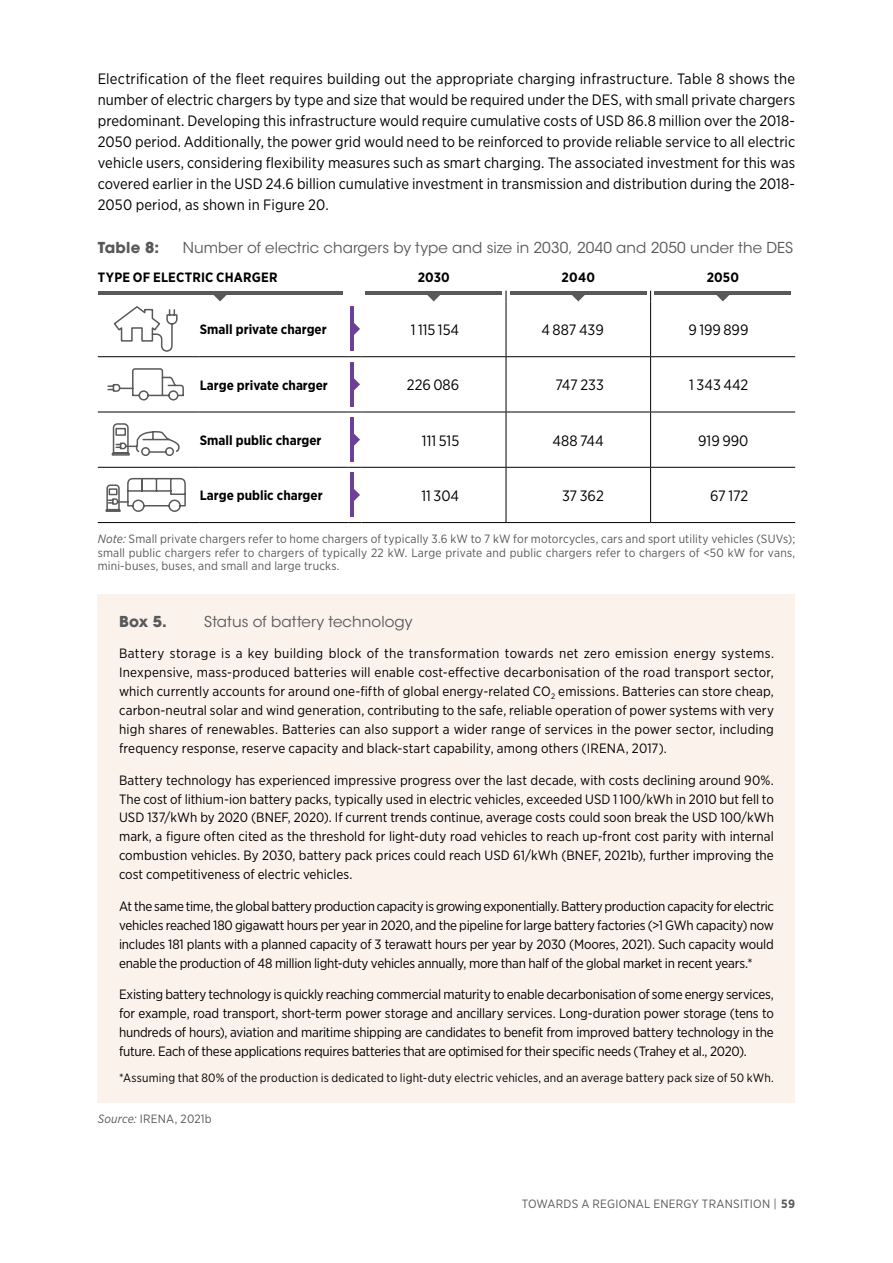
<style>
.page{position:relative;width:893px;height:1263px;background:#fff}
.page>*{position:absolute;margin:0;border:0;box-sizing:border-box;transform-origin:0 0}
.t1{font:15px/21px "Gotham Narrow";color:#000;text-align:justify}
.t2{font:15px "ITC Avant Garde Std";letter-spacing:.005em;color:#58595b}
.t3{font:700 15px "ITC Avant Garde Std";letter-spacing:.015em;color:#58595b}
.t4{font:13.5px/18.9px "Gotham Narrow";letter-spacing:-.015em;color:#000;text-align:justify}
.t5{font:700 13.5px "Gotham Narrow";color:#000}
.t6{font:12px/13.5px "Gotham Narrow";letter-spacing:.015em;color:#58595b;text-align:justify}
.t7{font:12px "Gotham Narrow";letter-spacing:.015em;color:#000}
.s1{font-style:italic}
.s2{font-weight:700}
</style>
<div class="page">
<hr style="left:506px;top:301px;width:1px;height:55px;background:#000">
<hr style="left:650px;top:301px;width:1px;height:55px;background:#000">
<hr style="left:98px;top:356px;width:102px;height:1px;background:#000">
<hr style="left:200px;top:356px;width:149px;height:1px;background:#000">
<svg style="left:349px;top:356px;width:12px;height:1px"></svg>
<hr style="left:361px;top:356px;width:145px;height:1px;background:#000">
<hr style="left:506px;top:356px;width:145px;height:1px;background:#000">
<hr style="left:506px;top:357px;width:1px;height:55px;background:#000">
<hr style="left:651px;top:356px;width:144px;height:1px;background:#000">
<hr style="left:650px;top:357px;width:1px;height:55px;background:#000">
<hr style="left:98px;top:412px;width:102px;height:1px;background:#000">
<hr style="left:200px;top:412px;width:149px;height:1px;background:#000">
<svg style="left:349px;top:412px;width:12px;height:1px"></svg>
<hr style="left:361px;top:412px;width:145px;height:1px;background:#000">
<hr style="left:506px;top:412px;width:145px;height:1px;background:#000">
<hr style="left:506px;top:412px;width:1px;height:55px;background:#000">
<hr style="left:651px;top:412px;width:144px;height:1px;background:#000">
<hr style="left:650px;top:412px;width:1px;height:55px;background:#000">
<hr style="left:98px;top:467px;width:102px;height:1px;background:#000">
<hr style="left:200px;top:467px;width:149px;height:1px;background:#000">
<svg style="left:349px;top:467px;width:12px;height:1px"></svg>
<hr style="left:361px;top:467px;width:145px;height:1px;background:#000">
<hr style="left:506px;top:467px;width:145px;height:1px;background:#000">
<hr style="left:506px;top:468px;width:1px;height:54px;background:#000">
<hr style="left:651px;top:467px;width:144px;height:1px;background:#000">
<hr style="left:650px;top:468px;width:1px;height:54px;background:#000">
<hr style="left:98px;top:522px;width:102px;height:1px;background:#000">
<hr style="left:200px;top:522px;width:149px;height:1px;background:#000">
<svg style="left:349px;top:522px;width:12px;height:1px"></svg>
<hr style="left:361px;top:522px;width:145px;height:1px;background:#000">
<hr style="left:506px;top:522px;width:145px;height:1px;background:#000">
<hr style="left:651px;top:522px;width:144px;height:1px;background:#000">
<svg style="left:214px;top:295px;width:13px;height:6px"></svg>
<hr style="left:98px;top:291px;width:244px;height:4px;background:#58595b">
<svg style="left:427px;top:295px;width:13px;height:6px"></svg>
<hr style="left:366px;top:291px;width:136px;height:4px;background:#58595b">
<svg style="left:572px;top:295px;width:13px;height:6px"></svg>
<hr style="left:510px;top:291px;width:136px;height:4px;background:#58595b">
<svg style="left:716px;top:295px;width:13px;height:6px"></svg>
<hr style="left:655px;top:291px;width:136px;height:4px;background:#58595b">
<svg style="left:113px;top:306px;width:65px;height:46px"></svg>
<svg style="left:354px;top:323px;width:6px;height:12px"></svg>
<hr style="left:350px;top:307px;width:4px;height:44px;background:#6c3f98">
<svg style="left:107px;top:368px;width:77px;height:33px"></svg>
<svg style="left:354px;top:378px;width:6px;height:13px"></svg>
<hr style="left:350px;top:362px;width:4px;height:45px;background:#6c3f98">
<svg style="left:111px;top:423px;width:69px;height:33px"></svg>
<svg style="left:354px;top:433px;width:6px;height:13px"></svg>
<hr style="left:350px;top:417px;width:4px;height:45px;background:#6c3f98">
<svg style="left:105px;top:477px;width:81px;height:35px"></svg>
<svg style="left:354px;top:489px;width:6px;height:12px"></svg>
<hr style="left:350px;top:473px;width:4px;height:44px;background:#6c3f98">
<div style="left:98px;top:594px;width:697px;height:509px;background:#fbf2ec"></div>
<p class="t1" style="left:98px;top:68px;width:699px">Electrification of the fleet requires building out the appropriate charging infrastructure. Table 8 shows the number of electric chargers by type and size that would be required under the DES, with small private chargers predominant. Developing this infrastructure would require cumulative costs of USD 86.8 million over the 2018- 2050 period. Additionally, the power grid would need to be reinforced to provide reliable service to all electric vehicle users, considering flexibility measures such as smart charging. The associated investment for this was covered earlier in the USD 24.6 billion cumulative investment in transmission and distribution during the 2018- 2050 period, as shown in Figure 20.</p>
<p class="t3" style="left:98px;top:237px;width:63px">Table 8:</p>
<p class="t2" style="left:183px;top:238px;width:612px">Number of electric chargers by type and size in 2030, 2040 and 2050 under the DES</p>
<p class="t5" style="left:98px;top:269px;width:181px">TYPE OF ELECTRIC CHARGER</p>
<p class="t5" style="left:418px;top:269px;width:34px">2030</p>
<p class="t5" style="left:562px;top:269px;width:35px">2040</p>
<p class="t5" style="left:707px;top:269px;width:34px">2050</p>
<p class="t5" style="left:200px;top:321px;width:128px">Small private charger</p>
<p class="t1" style="left:411px;top:319px;width:50px">1 115 154</p>
<p class="t1" style="left:541px;top:319px;width:64px">4 887 439</p>
<p class="t1" style="left:688px;top:319px;width:62px">9 199 899</p>
<p class="t5" style="left:200px;top:376px;width:130px">Large private charger</p>
<p class="t1" style="left:407px;top:374px;width:54px">226 086</p>
<p class="t1" style="left:555px;top:374px;width:50px">747 233</p>
<p class="t1" style="left:689px;top:374px;width:61px">1 343 442</p>
<p class="t5" style="left:200px;top:432px;width:123px">Small public charger</p>
<p class="t1" style="left:422px;top:430px;width:39px">111 515</p>
<p class="t1" style="left:552px;top:430px;width:53px">488 744</p>
<p class="t1" style="left:698px;top:430px;width:52px">919 990</p>
<p class="t5" style="left:200px;top:487px;width:124px">Large public charger</p>
<p class="t1" style="left:422px;top:485px;width:39px">11 304</p>
<p class="t1" style="left:562px;top:485px;width:43px">37 362</p>
<p class="t1" style="left:710px;top:485px;width:40px">67 172</p>
<p class="t6" style="left:98px;top:532px;width:699px"><span class="s1">Note:</span> Small private chargers refer to home chargers of typically 3.6 kW to 7 kW for motorcycles, cars and sport utility vehicles (SUVs); small public chargers refer to chargers of typically 22 kW. Large private and public chargers refer to chargers of &lt;50 kW for vans, mini-buses, buses, and small and large trucks.</p>
<p class="t3" style="left:119px;top:612px;width:49px">Box 5.</p>
<p class="t2" style="left:204px;top:612px;width:210px">Status of battery technology</p>
<p class="t4" style="left:119px;top:644px;width:656px">Battery storage is a key building block of the transformation towards net zero emission energy systems.<br>Inexpensive, mass-produced batteries will enable cost-effective decarbonisation of the road transport sector, which currently accounts for around one-fifth of global energy-related CO<sub>2</sub> emissions. Batteries can store cheap, carbon-neutral solar and wind generation, contributing to the safe, reliable operation of power systems with very high shares of renewables. Batteries can also support a wider range of services in the power sector, including frequency response, reserve capacity and black-start capability, among others (IRENA, 2017).</p>
<p class="t4" style="left:119px;top:770px;width:656px">Battery technology has experienced impressive progress over the last decade, with costs declining around 90%.<br>The cost of lithium-ion battery packs, typically used in electric vehicles, exceeded USD 1100/kWh in 2010 but fell to USD 137/kWh by 2020 (BNEF, 2020). If current trends continue, average costs could soon break the USD 100/kWh mark, a figure often cited as the threshold for light-duty road vehicles to reach up-front cost parity with internal combustion vehicles. By 2030, battery pack prices could reach USD 61/kWh (BNEF, 2021b), further improving the cost competitiveness of electric vehicles.</p>
<p class="t4" style="left:119px;top:896px;width:656px">At the same time, the global battery production capacity is growing exponentially. Battery production capacity for electric vehicles reached 180 gigawatt hours per year in 2020, and the pipeline for large battery factories (&gt;1 GWh capacity) now includes 181 plants with a planned capacity of 3 terawatt hours per year by 2030 (Moores, 2021). Such capacity would enable the production of 48 million light-duty vehicles annually, more than half of the global market in recent years.*</p>
<p class="t4" style="left:119px;top:985px;width:656px">Existing battery technology is quickly reaching commercial maturity to enable decarbonisation of some energy services, for example, road transport, short-term power storage and ancillary services. Long-duration power storage (tens to hundreds of hours), aviation and maritime shipping are candidates to benefit from improved battery technology in the future. Each of these applications requires batteries that are optimised for their specific needs (Trahey et al., 2020).</p>
<p class="t7" style="left:119px;top:1070px;width:656px">*Assuming that 80% of the production is dedicated to light-duty electric vehicles, and an average battery pack size of 50 kWh.</p>
<p class="t6" style="left:98px;top:1112px;width:116px"><span class="s1">Source:</span> IRENA, 2021b</p>
<p class="t6" style="left:522px;top:1197px;width:275px">TOWARDS A REGIONAL ENERGY TRANSITION | <span class="s2">59</span></p>
</div>
